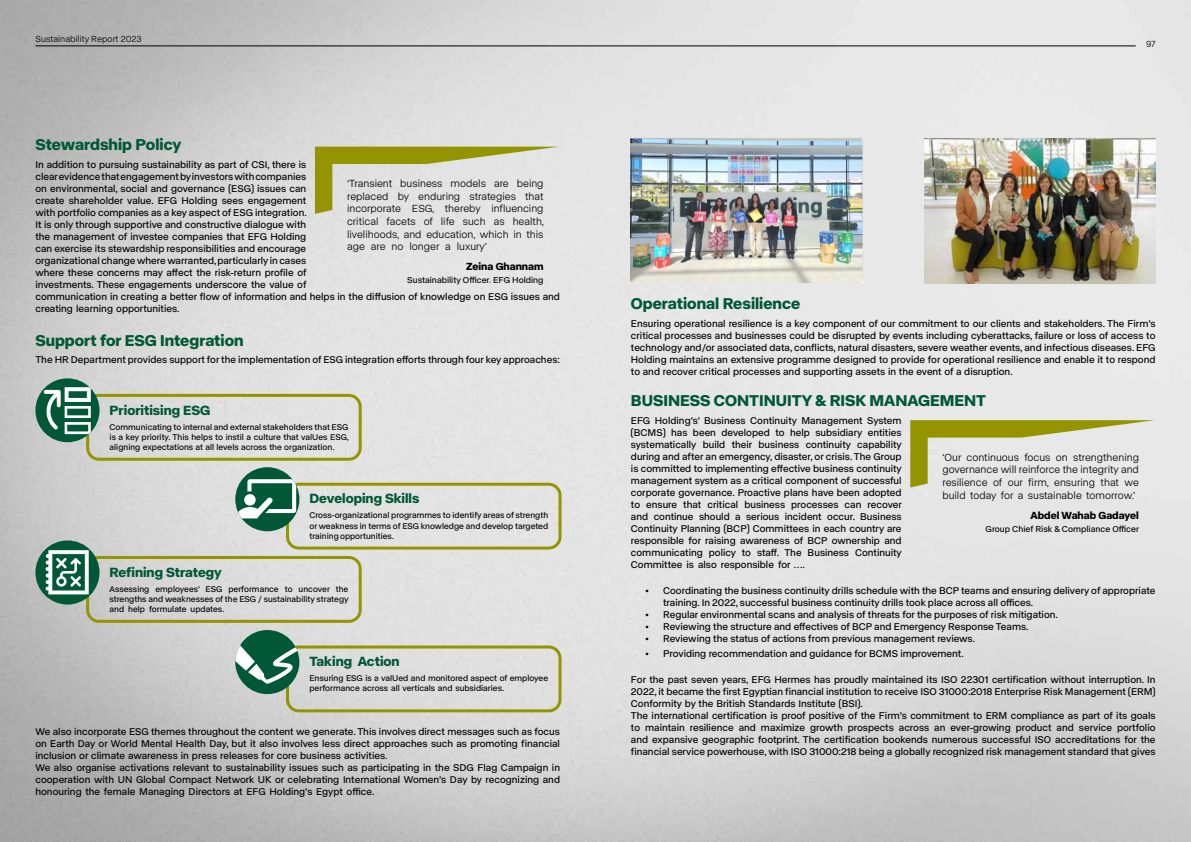
<style>
.page{position:relative;width:1191px;height:842px;background:#fff}
.page>*{position:absolute;margin:0;border:0;box-sizing:border-box;transform-origin:0 0}
.t1{font:700 16px "ABC Normal";color:#005837}
.t2{font:700 13.6px "ABC Normal";color:#005837}
.t3{font:10.5px/12.6px "ABC Normal";color:#000;text-align:justify}
.t4{font:700 10.5px "ABC Normal";color:#000}
.t5{font:10px/12px "ABC Normal";color:#000}
.t6{font:9px "ABC Normal";color:#000}
.t7{font:8.8px "ABC Normal";color:#000}
.t8{font:8.5px/10.2px "ABC Normal";color:#000;text-align:justify}
.s1{font-family:"Adobe Arabic"}
</style>
<div class="page">
<img style="left:0;top:0;width:1191px;height:842px">
<hr style="left:35px;top:46px;width:1100px;height:1px;background:#000">
<img style="left:631px;top:138px;width:231px;height:145px">
<img style="left:924px;top:138px;width:231px;height:146px">
<div style="left:86px;top:394px;width:276px;height:67px;border:3px solid #949300;border-radius:11px"></div>
<div style="left:35px;top:378px;width:65px;height:64px;background:#005837;border-radius:50%"></div>
<svg style="left:44px;top:387px;width:47px;height:47px"></svg>
<div style="left:286px;top:483px;width:275px;height:67px;border:3px solid #949300;border-radius:11px"></div>
<div style="left:235px;top:467px;width:64px;height:64px;background:#005837;border-radius:50%"></div>
<svg style="left:237px;top:479px;width:59px;height:39px"></svg>
<div style="left:86px;top:556px;width:276px;height:67px;border:3px solid #949300;border-radius:11px"></div>
<div style="left:35px;top:540px;width:65px;height:64px;background:#005837;border-radius:50%"></div>
<svg style="left:46px;top:550px;width:43px;height:44px"></svg>
<div style="left:286px;top:645px;width:275px;height:67px;border:3px solid #949300;border-radius:11px"></div>
<div style="left:235px;top:630px;width:64px;height:64px;background:#005837;border-radius:50%"></div>
<svg style="left:235px;top:638px;width:63px;height:46px"></svg>
<svg style="left:910px;top:420px;width:245px;height:67px;background:#d3d3b0"></svg>
<svg style="left:315px;top:147px;width:244px;height:67px;background:#cfcfab"></svg>
<p class="t6" style="left:35px;top:33px;width:108px">Sustainability Report 2023</p>
<h1 class="t1" style="left:35px;top:134px;width:147px">Stewardship Policy</h1>
<p class="t5" style="left:35px;top:158px;width:526px">In addition to pursuing sustainability as part of CSI, there is<br>clear evidence that engagement by investors with companies<br>on environmental, social and governance (ESG) issues can<br>create shareholder value. EFG Holding sees engagement<br>with portfolio companies as a key aspect of ESG integration.<br>It is only through supportive and constructive dialogue with<br>the management of investee companies that EFG Holding<br>can exercise its stewardship responsibilities and encourage<br>organizational change where warranted, particularly in cases<br>where these concerns may affect the risk-return profile of<br>investments. These engagements underscore the value of<br>communication in creating a better flow of information and helps in the diffusion of knowledge on ESG issues and creating learning opportunities.</p>
<h1 class="t1" style="left:35px;top:329px;width:210px">Support for ESG Integration</h1>
<p class="t5" style="left:35px;top:353px;width:526px">The HR Department provides support for the implementation of ESG integration efforts through four key approaches:</p>
<p class="t3" style="left:347px;top:177px;width:199px">‘Transient business models are being replaced by enduring strategies that incorporate ESG, thereby influencing critical facets of life such as health, livelihoods, and education, which in this age are no longer a luxury’</p>
<p class="t4" style="left:466px;top:260px;width:79px">Zeina Ghannam</p>
<p class="t7" style="left:407px;top:274px;width:138px">Sustainability Officer<span class="s1">،</span> EFG Holding</p>
<h2 class="t2" style="left:110px;top:401px;width:102px">Prioritising ESG</h2>
<p class="t8" style="left:110px;top:421px;width:241px">Communicating to internal and external stakeholders that ESG is a key priority. This helps to instil a culture that valUes ESG, aligning expectations at all levels across the organization.</p>
<h2 class="t2" style="left:309px;top:489px;width:111px">Developing Skills</h2>
<p class="t8" style="left:309px;top:510px;width:240px">Cross-organizational programmes to identify areas of strength or weakness in terms of ESG knowledge and develop targeted training opportunities.</p>
<h2 class="t2" style="left:110px;top:563px;width:114px">Refining Strategy</h2>
<p class="t8" style="left:110px;top:583px;width:240px">Assessing employees’ ESG performance to uncover the strengths and weaknesses of the ESG / sustainability strategy and help formulate updates.</p>
<h2 class="t2" style="left:309px;top:652px;width:92px">Taking Action</h2>
<p class="t8" style="left:309px;top:673px;width:240px">Ensuring ESG is a valUed and monitored aspect of employee performance across all verticals and subsidiaries.</p>
<p class="t5" style="left:35px;top:725px;width:526px">We also incorporate ESG themes throughout the content we generate. This involves direct messages such as focus on Earth Day or World Mental Health Day, but it also involves less direct approaches such as promoting financial inclusion or climate awareness in press releases for core business activities.<br>We also organise activations relevant to sustainability issues such as participating in the SDG Flag Campaign in cooperation with UN Global Compact Network UK or celebrating International Women’s Day by recognizing and honouring the female Managing Directors at EFG Holding’s Egypt office.</p>
<p class="t6" style="left:1146px;top:38px;width:11px">97</p>
<h1 class="t1" style="left:631px;top:293px;width:171px">Operational Resilience</h1>
<p class="t5" style="left:631px;top:317px;width:526px;text-align:justify">Ensuring operational resilience is a key component of our commitment to our clients and stakeholders. The Firm’s critical processes and businesses could be disrupted by events including cyberattacks, failure or loss of access to technology and/or associated data, conflicts, natural disasters, severe weather events, and infectious diseases. EFG Holding maintains an extensive programme designed to provide for operational resilience and enable it to respond to and recover critical processes and supporting assets in the event of a disruption.</p>
<h1 class="t1" style="left:631px;top:390px;width:357px">BUSINESS CONTINUITY &amp; RISK MANAGEMENT</h1>
<p class="t5" style="left:631px;top:414px;width:272px;text-align:justify">EFG Holding’s’ Business Continuity Management System (BCMS) has been developed to help subsidiary entities systematically build their business continuity capability during and after an emergency, disaster, or crisis. The Group is committed to implementing effective business continuity management system as a critical component of successful corporate governance. Proactive plans have been adopted to ensure that critical business processes can recover and continue should a serious incident occur. Business Continuity Planning (BCP) Committees in each country are responsible for raising awareness of BCP ownership and communicating policy to staff. The Business Continuity Committee is also responsible for ….</p>
<p class="t5" style="left:663px;top:584px;width:494px;text-indent:-18px">• Coordinating the business continuity drills schedule with the BCP teams and ensuring delivery of appropriate training. In 2022, successful business continuity drills took place across all offices.</p>
<p class="t5" style="left:645px;top:608px;width:414px">• Regular environmental scans and analysis of threats for the purposes of risk mitigation.</p>
<p class="t5" style="left:645px;top:620px;width:385px">• Reviewing the structure and effectives of BCP and Emergency Response Teams.</p>
<p class="t5" style="left:645px;top:632px;width:331px">• Reviewing the status of actions from previous management reviews.</p>
<p class="t5" style="left:645px;top:647px;width:320px">• Providing recommendation and guidance for BCMS improvement.</p>
<p class="t5" style="left:631px;top:673px;width:526px">For the past seven years, EFG Hermes has proudly maintained its ISO 22301 certification without interruption. In 2022, it became the first Egyptian financial institution to receive ISO 31000:2018 Enterprise Risk Management (ERM)<br>Conformity by the British Standards Institute (BSI).<br>The international certification is proof positive of the Firm’s commitment to ERM compliance as part of its goals to maintain resilience and maximize growth prospects across an ever-growing product and service portfolio and expansive geographic footprint. The certification bookends numerous successful ISO accreditations for the financial service powerhouse, with ISO 31000:218 being a globally recognized risk management standard that gives</p>
<p class="t3" style="left:942px;top:450px;width:198px">‘Our continuous focus on strengthening governance will reinforce the integrity and resilience of our firm, ensuring that we build today for a sustainable tomorrow.’</p>
<p class="t4" style="left:1030px;top:508px;width:110px">Abdel Wahab Gadayel</p>
<p class="t7" style="left:985px;top:523px;width:155px">Group Chief Risk &amp; Compliance Officer</p>
</div>
